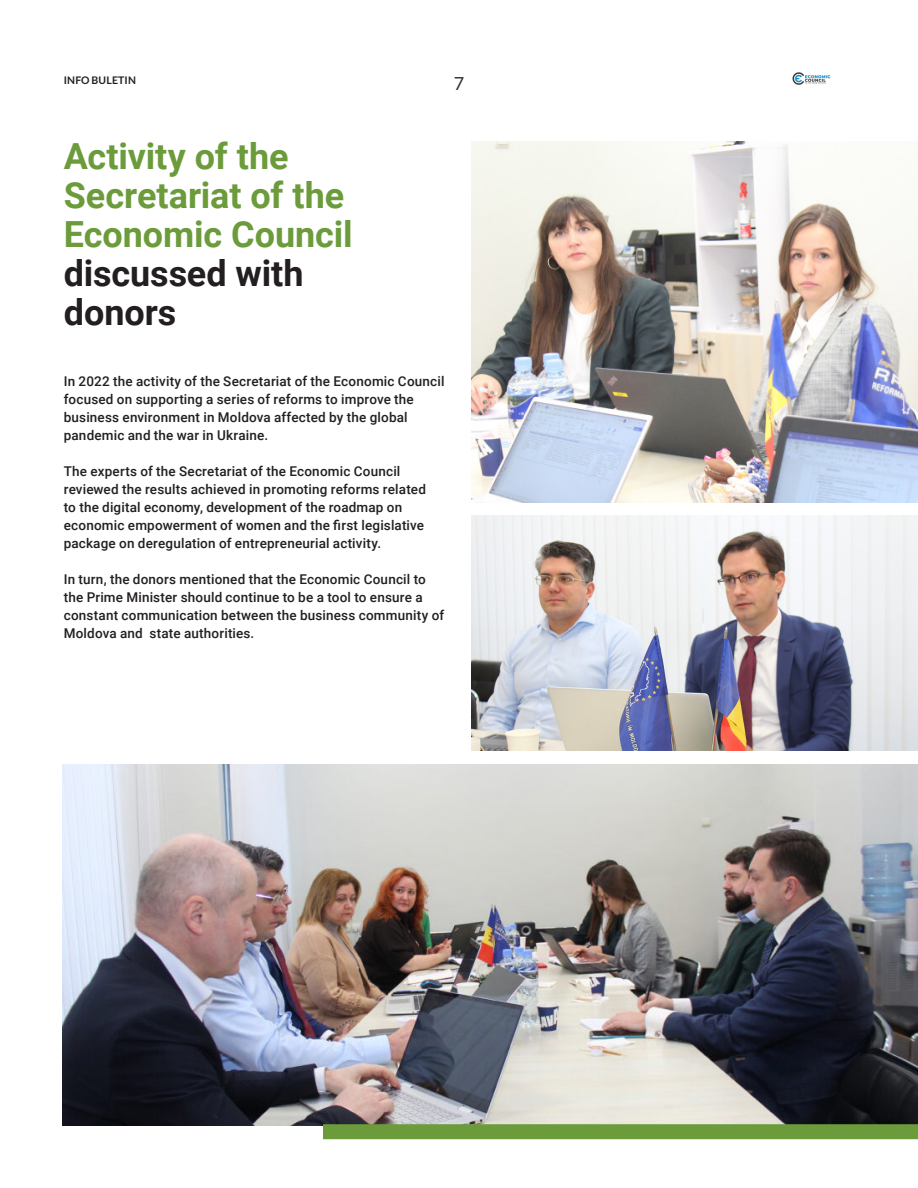
<style>
.page{position:relative;width:918px;height:1188px;background:#fff}
.page>*{position:absolute;margin:0;border:0;box-sizing:border-box;transform-origin:0 0}
.H2__align_left{font:700 36px/39px "Roboto";letter-spacing:-.005em;color:#6b9b3b}
.H2__align_left-2{font:700 36px "Roboto";color:#231f20}
.t1{font:18px "Lato";color:#312f30}
.Body_Text__align_lef{font:500 13.5px/18px "Roboto";letter-spacing:.015em;color:#231f20}
.t2{font:700 10.5px "Lato";letter-spacing:.01em;color:#231f20}
.s1{color:#231f20}
</style>
<div class="page">
<img style="left:472px;top:142px;width:446px;height:361px">
<img style="left:62px;top:764px;width:856px;height:361px">
<img style="left:472px;top:516px;width:446px;height:235px">
<div style="left:323px;top:1124px;width:595px;height:15px;background:#6b9b3b"></div>
<img style="left:792px;top:72px;width:39px;height:13px">
<p class="t2" style="left:64px;top:74px;width:74px">INFO BULETIN</p>
<h2 class="t1" style="left:454px;top:73px;width:12px">7</h2>
<p class="H2__align_left" style="left:64px;top:135px;width:290px">Activity of the<br>Secretariat of the<br>Economic Council <span class="s1">discussed with</span></p>
<p class="H2__align_left-2" style="left:64px;top:287px;width:114px">donors</p>
<p class="Body_Text__align_lef" style="left:64px;top:372px;width:382px">In 2022 the activity of the Secretariat of the Economic Council focused on supporting a series of reforms to improve the business environment in Moldova affected by the global pandemic and the war in Ukraine.</p>
<p class="Body_Text__align_lef" style="left:64px;top:462px;width:364px">The experts of the Secretariat of the Economic Council reviewed the results achieved in promoting reforms related to the digital economy, development of the roadmap on economic empowerment of women and the first legislative package on deregulation of entrepreneurial activity.</p>
<p class="Body_Text__align_lef" style="left:64px;top:570px;width:382px">In turn, the donors mentioned that the Economic Council to the Prime Minister should continue to be a tool to ensure a constant communication between the business community of Moldova and state authorities.</p>
</div>
